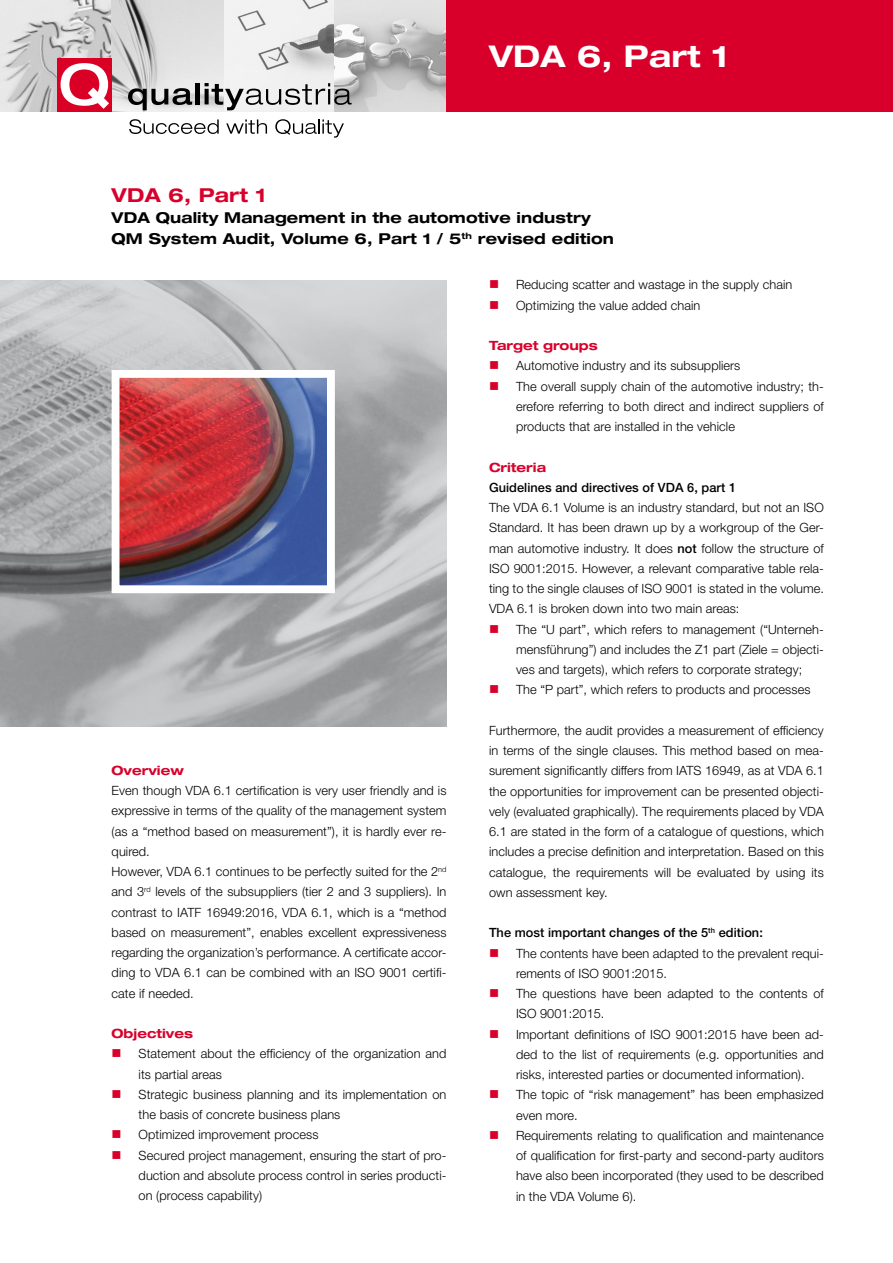
<style>
.page{position:relative;width:893px;height:1263px;background:#fff}
.page>*{position:absolute;margin:0;border:0;box-sizing:border-box;transform-origin:0 0}
.t1{font:700 expanded 30px "Helvetica Neue LT Std";letter-spacing:.005em;color:#fff}
.Titel{font:700 expanded 19.2px "Helvetica Neue LT Std";letter-spacing:.01em;color:#d8002b}
.Untertitel{font:700 expanded 15px "Helvetica Neue LT Std";letter-spacing:.01em;color:#000}
.Fließtext{font:300 12.75px/20.2px "Helvetica Neue LT Std";letter-spacing:.005em;color:#000;text-align:justify}
.Fließtext-2{font:500 12.75px "Helvetica Neue LT Std";letter-spacing:.005em;color:#000}
.zwischentitel{font:700 expanded 12.75px "Helvetica Neue LT Std";color:#d8002b}
.Zwischentitel{font:700 expanded 12.75px "Helvetica Neue LT Std";color:#d8002b}
.s1{font-weight:500}
</style>
<div class="page">
<img style="left:0;top:0;width:446px;height:112px">
<div style="left:446px;top:0;width:447px;height:112px;background:#d8002b"></div>
<svg style="left:128px;top:88px;width:64px;height:22px"></svg>
<div style="left:195px;top:83px;width:5px;height:21px;background:#000"></div>
<svg style="left:205px;top:83px;width:147px;height:27px"></svg>
<div style="left:57px;top:58px;width:55px;height:54px;background:#da0025"></div>
<svg style="left:61px;top:63px;width:48px;height:46px"></svg>
<svg style="left:129px;top:119px;width:90px;height:15px"></svg>
<svg style="left:226px;top:119px;width:41px;height:15px"></svg>
<svg style="left:275px;top:119px;width:69px;height:19px"></svg>
<img style="left:0;top:280px;width:446px;height:447px">
<img style="left:121px;top:379px;width:205px;height:205px">
<div style="left:112px;top:370px;width:223px;height:223px;border:8px solid #fff"></div>
<p class="t1" style="left:489px;top:37px;width:241px">VDA 6, Part 1</p>
<p class="Titel" style="left:112px;top:183px;width:156px">VDA 6, Part 1</p>
<p class="Untertitel" style="left:112px;top:208px;width:481px">VDA Quality Management in the automotive industry</p>
<p class="Untertitel" style="left:112px;top:229px;width:504px">QM System Audit, Volume 6, Part 1 / 5<sup>th</sup> revised edition</p>
<p class="Zwischentitel" style="left:112px;top:762px;width:74px">Overview</p>
<p class="Fließtext" style="left:112px;top:780px;width:336px">Even though VDA 6.1 certification is very user friendly and is expressive in terms of the quality of the management system (as a “method based on measurement”), it is hardly ever re&shy;quired.</p>
<p class="Fließtext" style="left:112px;top:861px;width:336px">However, VDA 6.1 continues to be perfectly suited for the 2<sup>nd </sup>and 3<sup>rd</sup> levels of the subsuppliers (tier 2 and 3 suppliers). In contrast to IATF 16949:2016, VDA 6.1, which is a “method based on measurement”, enables excellent expressiveness regarding the organization’s performance. A certificate accor&shy;ding to VDA 6.1 can be combined with an ISO 9001 certifi&shy;cate if needed.</p>
<p class="Zwischentitel" style="left:112px;top:1025px;width:83px">Objectives</p>
<p class="Fließtext" style="left:139px;top:1043px;width:309px">Statement about the efficiency of the organization and its partial areas</p>
<p class="Fließtext" style="left:139px;top:1084px;width:309px">Strategic business planning and its implementation on the basis of concrete business plans</p>
<p class="Fließtext" style="left:139px;top:1124px;width:181px">Optimized improvement process</p>
<p class="Fließtext" style="left:139px;top:1144px;width:309px">Secured project management, ensuring the start of pro&shy;duction and absolute process control in series producti&shy;on (process capability)</p>
<p class="Fließtext" style="left:516px;top:274px;width:278px">Reducing scatter and wastage in the supply chain</p>
<p class="Fließtext" style="left:516px;top:295px;width:186px">Optimizing the value added chain</p>
<p class="zwischentitel" style="left:489px;top:338px;width:110px">Target groups</p>
<p class="Fließtext" style="left:516px;top:355px;width:226px">Automotive industry and its subsuppliers</p>
<p class="Fließtext" style="left:516px;top:376px;width:309px">The overall supply chain of the automotive industry; th&shy;erefore referring to both direct and indirect suppliers of products that are installed in the vehicle</p>
<p class="zwischentitel" style="left:489px;top:459px;width:59px">Criteria</p>
<p class="Fließtext-2" style="left:489px;top:480px;width:249px">Guidelines and directives of VDA 6, part 1</p>
<p class="Fließtext" style="left:489px;top:497px;width:336px">The VDA 6.1 Volume is an industry standard, but not an ISO Standard. It has been drawn up by a workgroup of the Ger&shy;man automotive industry. It does <span class="s1">not</span> follow the structure of ISO 9001:2015. However, a relevant comparative table rela&shy;ting to the single clauses of ISO 9001 is stated in the volume.</p>
<p class="Fließtext" style="left:489px;top:598px;width:252px">VDA 6.1 is broken down into two main areas:</p>
<p class="Fließtext" style="left:516px;top:619px;width:309px">The “U part”, which refers to management (“Unterneh&shy;mensführung”) and includes the Z1 part (Ziele = objecti&shy;ves and targets), which refers to corporate strategy;</p>
<p class="Fließtext" style="left:516px;top:679px;width:296px">The “P part”, which refers to products and processes</p>
<p class="Fließtext" style="left:489px;top:720px;width:336px">Furthermore, the audit provides a measurement of efficiency in terms of the single clauses. This method based on mea&shy;surement significantly differs from IATS 16949, as at VDA 6.1 the opportunities for improvement can be presented objecti&shy;vely (evaluated graphically). The requirements placed by VDA 6.1 are stated in the form of a catalogue of questions, which includes a precise definition and interpretation. Based on this catalogue, the requirements will be evaluated by using its own assessment key.</p>
<p class="Fließtext-2" style="left:489px;top:925px;width:275px">The most important changes of the 5<sup>th</sup> edition:</p>
<p class="Fließtext" style="left:516px;top:943px;width:309px">The contents have been adapted to the prevalent requi&shy;rements of ISO 9001:2015.</p>
<p class="Fließtext" style="left:516px;top:983px;width:309px">The questions have been adapted to the contents of<br>ISO 9001:2015.</p>
<p class="Fließtext" style="left:516px;top:1024px;width:309px">Important definitions of ISO 9001:2015 have been ad&shy;ded to the list of requirements (e.g. opportunities and risks, interested parties or documented information).</p>
<p class="Fließtext" style="left:516px;top:1084px;width:309px">The topic of “risk management” has been emphasized even more.</p>
<p class="Fließtext" style="left:516px;top:1125px;width:309px">Requirements relating to qualification and maintenance of qualification for first-party and second-party auditors have also been incorporated (they used to be described in the VDA Volume 6).</p>
</div>
